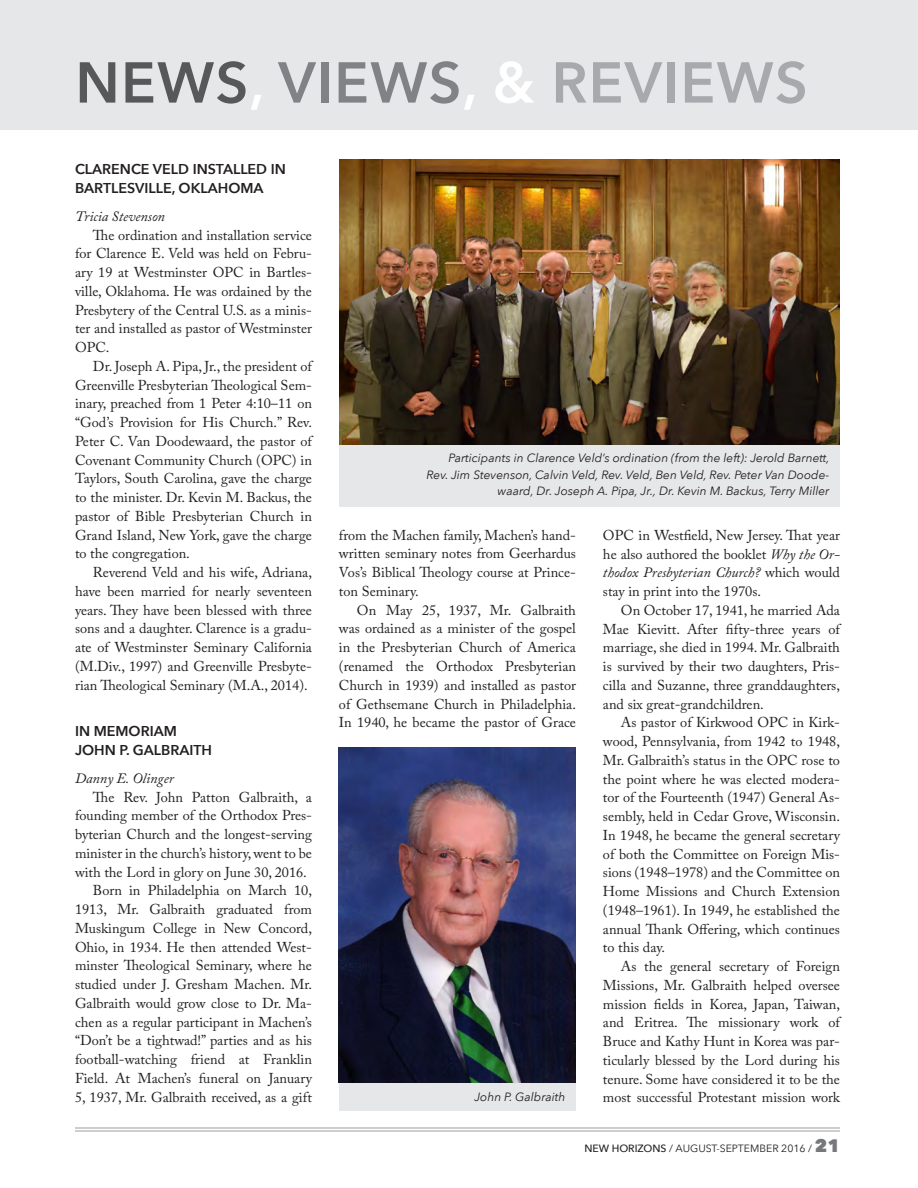
<style>
.page{position:relative;width:918px;height:1188px;background:#fff}
.page>*{position:absolute;margin:0;border:0;box-sizing:border-box;transform-origin:0 0}
.Feature_title{font:600 57px "Avenir Next";letter-spacing:.02em;color:#a8a9ad}
.News_item_text{font:14.25px/18.8px "Adobe Caslon Pro";color:#231f20;text-align:justify}
.News_item_title_when{font:600 14.25px/18.8px "Avenir Next";color:#231f20}
.News_item_text-2{font:italic 14.25px "Adobe Caslon Pro";color:#231f20}
.Photo_Caption{font:italic 12px/16.5px "Avenir Next";color:#231f20;text-align:right}
.t1{font:10.5px "Avenir Next";color:#231f20}
.s1{color:#57585a}
.s2{color:#fff}
.s3{color:#808285}
.s4{font-style:italic}
.s5{font-weight:500}
.s6{font-weight:800;font-size:18px;color:#76787b}
</style>
<div class="page">
<hr style="left:75px;top:1127px;width:765px;height:2px;background:#bcbdc0">
<hr style="left:75px;top:1130px;width:765px;height:2px;background:#bcbdc0">
<div style="left:0;top:0;width:918px;height:130px;background:#e6e7e9"></div>
<div style="left:339px;top:159px;width:501px;height:348px;background:#e6e7e9"></div>
<img style="left:339px;top:159px;width:501px;height:286px">
<div style="left:339px;top:809px;width:237px;height:302px;background:#e6e7e9"></div>
<img style="left:339px;top:748px;width:237px;height:334px">
<p class="Feature_title" style="left:75px;top:48px;width:734px"><span class="s1">NEWS</span><span class="s2">,</span> <span class="s3">VIEWS</span><span class="s2">, &amp;</span> REVIEWS</p>
<p class="News_item_title_when" style="left:75px;top:160px;width:212px">CLARENCE VELD INSTALLED IN<br>BARTLESVILLE, OKLAHOMA</p>
<p class="News_item_text-2" style="left:75px;top:208px;width:92px">Tricia Stevenson</p>
<p class="News_item_text" style="left:75px;top:225px;width:239px;text-indent:18px">The ordination and installation service for Clarence E. Veld was held on Febru&shy;ary 19 at Westminster OPC in Bartles&shy;ville, Oklahoma. He was ordained by the Presbytery of the Central U.S. as a minis&shy;ter and installed as pastor of Westminster OPC.</p>
<p class="News_item_text" style="left:75px;top:357px;width:239px;text-indent:18px">Dr. Joseph A. Pipa, Jr., the president of Greenville Presbyterian Theological Sem&shy;inary, preached from 1 Peter 4:10–11 on “God’s Provision for His Church.” Rev.<br>Peter C. Van Doodewaard, the pastor of Covenant Community Church (OPC) in Taylors, South Carolina, gave the charge to the minister. Dr. Kevin M. Backus, the pastor of Bible Presbyterian Church in Grand Island, New York, gave the charge to the congregation.</p>
<p class="News_item_text" style="left:75px;top:563px;width:239px;text-indent:18px">Reverend Veld and his wife, Adriana, have been married for nearly seventeen years. They have been blessed with three sons and a daughter. Clarence is a gradu&shy;ate of Westminster Seminary California (M.Div., 1997) and Greenville Presbyte&shy;rian Theological Seminary (M.A., 2014).</p>
<p class="News_item_title_when" style="left:75px;top:722px;width:103px">IN MEMORIAM</p>
<p class="News_item_title_when" style="left:75px;top:740px;width:139px">JOHN P. GALBRAITH</p>
<p class="News_item_text-2" style="left:75px;top:770px;width:100px">Danny E. Olinger</p>
<p class="News_item_text" style="left:75px;top:787px;width:239px;text-indent:18px">The Rev. John Patton Galbraith, a founding member of the Orthodox Pres&shy;byterian Church and the longest-serving minister in the church’s history, went to be with the Lord in glory on June 30, 2016.</p>
<p class="News_item_text" style="left:75px;top:881px;width:239px;text-indent:18px">Born in Philadelphia on March 10, 1913, Mr. Galbraith graduated from Muskingum College in New Concord, Ohio, in 1934. He then attended West&shy;minster Theological Seminary, where he studied under J. Gresham Machen. Mr.<br>Galbraith would grow close to Dr. Ma&shy;chen as a regular participant in Machen’s “Don’t be a tightwad!” parties and as his football-watching friend at Franklin Field. At Machen’s funeral on January 5, 1937, Mr. Galbraith received, as a gift</p>
<p class="Photo_Caption" style="left:427px;top:450px;width:405px">Participants in Clarence Veld’s ordination (from the left): Jerold Barnett,<br>Rev. Jim Stevenson, Calvin Veld, Rev. Veld, Ben Veld, Rev. Peter Van Doode&shy;waard, Dr. Joseph A. Pipa, Jr., Dr. Kevin M. Backus, Terry Miller</p>
<p class="News_item_text" style="left:339px;top:525px;width:239px">from the Machen family, Machen’s hand&shy;written seminary notes from Geerhardus Vos’s Biblical Theology course at Prince&shy;ton Seminary.</p>
<p class="News_item_text" style="left:339px;top:600px;width:239px;text-indent:18px">On May 25, 1937, Mr. Galbraith was ordained as a minister of the gospel in the Presbyterian Church of America (renamed the Orthodox Presbyterian Church in 1939) and installed as pastor of Gethsemane Church in Philadelphia.<br>In 1940, he became the pastor of Grace</p>
<p class="News_item_text" style="left:603px;top:525px;width:239px">OPC in Westfield, New Jersey. That year he also authored the booklet <span class="s4">Why the Or&shy;thodox Presbyterian Church?</span> which would stay in print into the 1970s.</p>
<p class="News_item_text" style="left:603px;top:600px;width:239px;text-indent:18px">On October 17, 1941, he married Ada Mae Kievitt. After fifty-three years of marriage, she died in 1994. Mr. Galbraith is survived by their two daughters, Pris&shy;cilla and Suzanne, three granddaughters, and six great-grandchildren.</p>
<p class="News_item_text" style="left:603px;top:713px;width:239px;text-indent:18px">As pastor of Kirkwood OPC in Kirk&shy;wood, Pennsylvania, from 1942 to 1948, Mr. Galbraith’s status in the OPC rose to the point where he was elected modera&shy;tor of the Fourteenth (1947) General As&shy;sembly, held in Cedar Grove, Wisconsin.<br>In 1948, he became the general secretary of both the Committee on Foreign Mis&shy;sions (1948–1978) and the Committee on Home Missions and Church Extension (1948–1961). In 1949, he established the annual Thank Offering, which continues to this day.</p>
<p class="News_item_text" style="left:603px;top:957px;width:239px;text-indent:18px">As the general secretary of Foreign Missions, Mr. Galbraith helped oversee mission fields in Korea, Japan, Taiwan, and Eritrea. The missionary work of Bruce and Kathy Hunt in Korea was par&shy;ticularly blessed by the Lord during his tenure. Some have considered it to be the</p>
<p class="Photo_Caption" style="left:475px;top:1088px;width:93px">John P. Galbraith</p>
<p class="News_item_text" style="left:603px;top:1088px;width:239px">most successful Protestant mission work</p>
<p class="t1" style="left:584px;top:1142px;width:257px"><span class="s5">NEW HORIZONS</span> / AUGUST-SEPTEMBER 2016 / <span class="s6">21</span></p>
</div>
